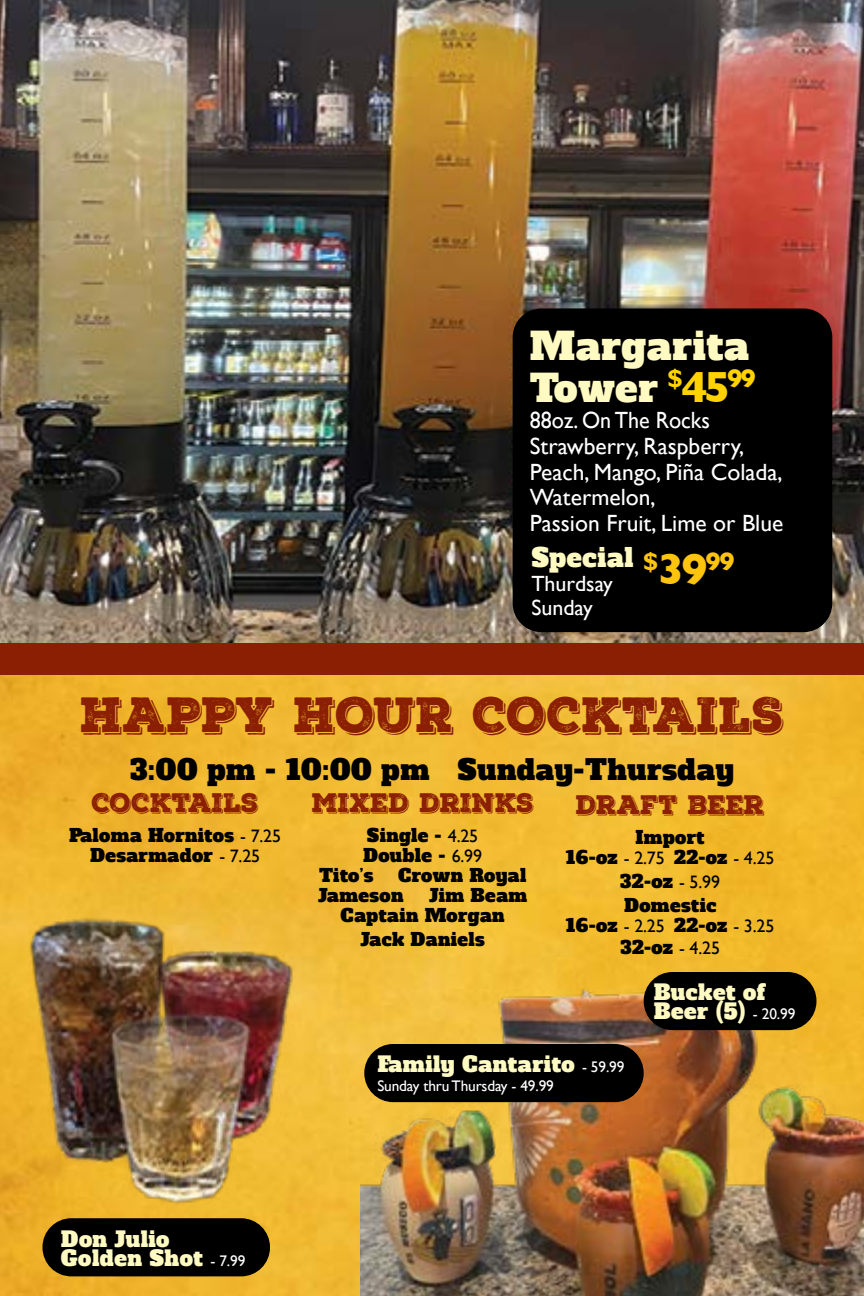
<style>
.page{position:relative;width:864px;height:1296px;background:#fff}
.page>*{position:absolute;margin:0;border:0;box-sizing:border-box;transform-origin:0 0}
.t1{font:48px "Nexa Rust Slab Demo Black Shadow 1";letter-spacing:.005em;color:#8a1f03;scale:.95 1}
.t2{font:700 44px "Gill Sans";color:#ffc40c}
.t3{font:37.6px/42px "Alfa Slab One";letter-spacing:.025em;color:#fffac2}
.t4{font:28px "Alfa Slab One";letter-spacing:.025em;color:#000}
.t5{font:26px "Nexa Rust Slab Demo Black Shadow 1";letter-spacing:.005em;color:#8a1f03;scale:.95 1}
.t6{font:700 26px "Gill Sans";color:#ffd200}
.t7{font:25.6px "Alfa Slab One";letter-spacing:.025em;color:#fffac2}
.t8{font:700 25.6px "Gill Sans";color:#ffc40c}
.t9{font:23.4px/25.8px "Gill Sans";color:#fff;scale:.94 1}
.t10{font:22px/24.2px "Gill Sans";color:#fff}
.t11{font:21.2px/18.8px "Alfa Slab One";letter-spacing:.025em;color:#fffac2}
.t12{font:18px/20px "Alfa Slab One";letter-spacing:.025em;color:#000;text-align:center}
.t13{font:15.4px "Gill Sans";letter-spacing:-.01em;color:#fff}
.s1{font-size:44.6px}
.s2{font-family:"Gill Sans"}
.s3{font-family:"Gill Sans";font-size:15.4px;color:#fff}
</style>
<div class="page">
<img style="left:0;top:675px;width:864px;height:621px">
<img style="left:0;top:0;width:864px;height:643px">
<img style="left:27px;top:888px;width:319px;height:320px">
<div style="left:513px;top:308px;width:319px;height:324px;background:#000;border-radius:29px"></div>
<div style="left:0;top:643px;width:864px;height:32px;background:#8a1f03"></div>
<img style="left:360px;top:956px;width:504px;height:340px">
<div style="left:364px;top:1044px;width:280px;height:58px;background:#000;border-radius:29px"></div>
<div style="left:42px;top:1218px;width:228px;height:58px;background:#000;border-radius:29px"></div>
<div style="left:644px;top:972px;width:172px;height:58px;background:#000;border-radius:29px"></div>
<h3 class="t3" style="left:530px;top:326px;width:221px">Margarita<br>Tower</h3>
<p class="t9" style="left:530px;top:407px;width:271px">88oz. On The Rocks<br>Strawberry, Raspberry,<br>Peach, Mango, Piña Colada,<br>Watermelon,<br>Passion Fruit, Lime or Blue</p>
<h3 class="t6" style="left:667px;top:358px;width:90px">$<span class="s1">45</span>99</h3>
<h3 class="t7" style="left:531px;top:540px;width:103px">Special</h3>
<h3 class="t8" style="left:706px;top:541px;width:31px">99</h3>
<p class="t10" style="left:531px;top:571px;width:83px">Thurdsay<br>Sunday</p>
<h2 class="t2" style="left:643px;top:535px;width:66px"><sup>$</sup>39</h2>
<h1 class="t1" style="left:80px;top:682px;width:742px">HAPPY HOUR COCKTAILS</h1>
<h3 class="t4" style="left:130px;top:750px;width:605px">3:00 pm - 10:00 pm Sunday-Thursday</h3>
<h3 class="t5" style="left:92px;top:785px;width:177px">COCKTAILS</h3>
<p class="t12" style="left:69px;top:826px;width:214px">Paloma Hornitos <span class="s2">- 7.25<br></span>Desarmador <span class="s2">- 7.25</span></p>
<h3 class="t5" style="left:312px;top:785px;width:235px">MIXED DRINKS</h3>
<p class="t12" style="left:367px;top:826px;width:113px">Single - <span class="s2">4.25</span></p>
<p class="t12" style="left:363px;top:846px;width:120px">Double - <span class="s2">6.99</span></p>
<p class="t12" style="left:319px;top:866px;width:56px">Tito’s</p>
<p class="t12" style="left:318px;top:866px;width:210px;text-align:left;text-indent:80px">Crown Royal<br>Jameson</p>
<p class="t12" style="left:341px;top:886px;width:188px;text-align:left;text-indent:88px">Jim Beam<br>Captain Morgan</p>
<p class="t12" style="left:360px;top:930px;width:126px">Jack Daniels</p>
<h3 class="t5" style="left:576px;top:787px;width:200px">DRAFT BEER</h3>
<p class="t12" style="left:566px;top:828px;width:210px">Import<br>16-oz <span class="s2">- 2.75</span> 22-oz <span class="s2">- 4.25</span></p>
<p class="t12" style="left:620px;top:870px;width:101px;line-height:24px;text-align:left">32-oz <span class="s2">- 5.99<br></span>Domestic</p>
<p class="t12" style="left:566px;top:915px;width:210px;line-height:22px">16-oz <span class="s2">- 2.25</span> 22-oz <span class="s2">- 3.25<br></span>32-oz <span class="s2">- 4.25</span></p>
<p class="t11" style="left:654px;top:983px;width:143px">Bucket of<br>Beer (5) <span class="s3">- 20.99</span></p>
<p class="t11" style="left:377px;top:1055px;width:249px">Family Cantarito <span class="s3">- 59.99</span></p>
<p class="t13" style="left:377px;top:1077px;width:178px">Sunday thru Thursday - 49.99</p>
<p class="t11" style="left:61px;top:1230px;width:186px">Don Julio<br>Golden Shot <span class="s3">- 7.99</span></p>
</div>
